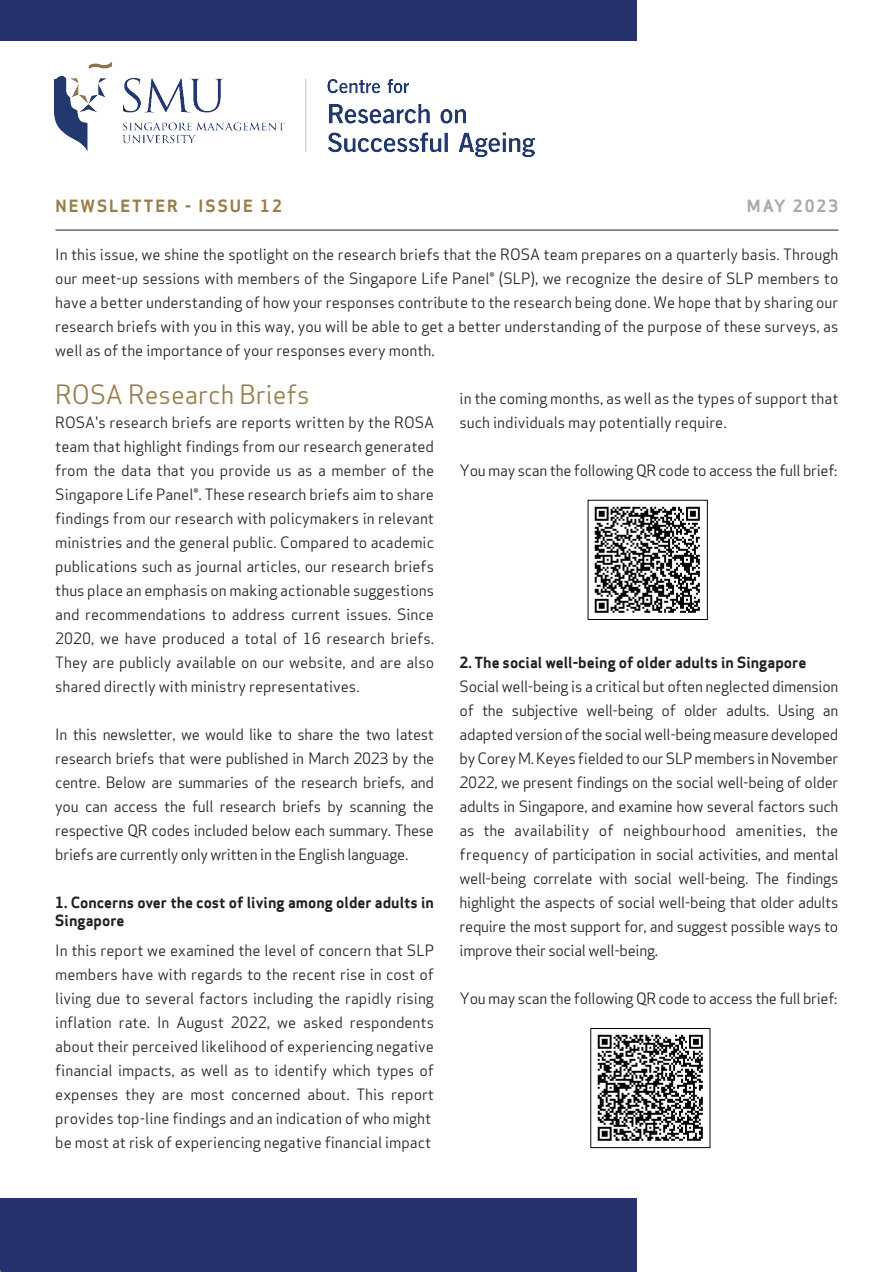
<style>
.page{position:relative;width:893px;height:1272px;background:#fff}
.page>*{position:absolute;margin:0;border:0;box-sizing:border-box;transform-origin:0 0}
.t1{font:25.5px "Apex Sans";color:#987c4c}
.t2{font:16.5px "Apex Sans Bold T";letter-spacing:.12em;color:#987c4c}
.t3{font:16.5px "Apex Sans Bold T";letter-spacing:.12em;color:#a8a9ad}
.t4{font:15px/24px "Apex Sans";color:#231f20;text-align:justify}
.t5{font:15px/18px "Apex Sans Bold T";color:#231f20}
.t6{font:15px "Apex Sans";letter-spacing:-.02em;color:#231f20}
</style>
<div class="page">
<div style="left:0;top:1198px;width:636px;height:74px;background:#25326e"></div>
<img style="left:55px;top:62px;width:479px;height:95px">
<div style="left:0;top:0;width:636px;height:41px;background:#25326e"></div>
<hr style="left:55px;top:230px;width:783px;height:1px;background:#231f20">
<img style="left:594px;top:506px;width:106px;height:107px">
<img style="left:597px;top:1034px;width:106px;height:107px">
<div style="left:590px;top:1028px;width:120px;height:120px;border:1px solid #040503"></div>
<p class="t2" style="left:55px;top:195px;width:228px">NEWSLETTER - ISSUE 12</p>
<p class="t3" style="left:746px;top:195px;width:93px">MAY 2023</p>
<p class="t4" style="left:55px;top:241px;width:784px">In this issue, we shine the spotlight on the research briefs that the ROSA team prepares on a quarterly basis. Through our meet-up sessions with members of the Singapore Life Panel® (SLP), we recognize the desire of SLP members to have a better understanding of how your responses contribute to the research being done. We hope that by sharing our research briefs with you in this way, you will be able to get a better understanding of the purpose of these surveys, as well as of the importance of your responses every month.</p>
<h1 class="t1" style="left:55px;top:373px;width:255px">ROSA Research Briefs</h1>
<p class="t4" style="left:55px;top:409px;width:380px">ROSA's research briefs are reports written by the ROSA team that highlight findings from our research generated from the data that you provide us as a member of the Singapore Life Panel®. These research briefs aim to share findings from our research with policymakers in relevant ministries and the general public. Compared to academic publications such as journal articles, our research briefs thus place an emphasis on making actionable suggestions and recommendations to address current issues. Since 2020, we have produced a total of 16 research briefs.<br>They are publicly available on our website, and are also shared directly with ministry representatives.</p>
<p class="t4" style="left:55px;top:721px;width:380px">In this newsletter, we would like to share the two latest research briefs that were published in March 2023 by the centre. Below are summaries of the research briefs, and you can access the full research briefs by scanning the respective QR codes included below each summary. These briefs are currently only written in the English language.</p>
<p class="t5" style="left:55px;top:893px;width:380px">1. Concerns over the cost of living among older adults in<br>Singapore</p>
<p class="t4" style="left:55px;top:937px;width:380px;text-align:left">In this report we examined the level of concern that SLP members have with regards to the recent rise in cost of living due to several factors including the rapidly rising inflation rate. In August 2022, we asked respondents about their perceived likelihood of experiencing negative financial impacts, as well as to identify which types of expenses they are most concerned about. This report provides top-line findings and an indication of who might be most at risk of experiencing negative financial impact</p>
<p class="t4" style="left:459px;top:385px;width:380px">in the coming months, as well as the types of support that such individuals may potentially require.</p>
<p class="t6" style="left:459px;top:458px;width:379px">You may scan the following QR code to access the full brief:</p>
<p class="t5" style="left:459px;top:653px;width:348px">2. The social well-being of older adults in Singapore</p>
<p class="t4" style="left:459px;top:673px;width:380px">Social well-being is a critical but often neglected dimension of the subjective well-being of older adults. Using an adapted version of the social well-being measure developed by Corey M. Keyes fielded to our SLP members in November 2022, we present findings on the social well-being of older adults in Singapore, and examine how several factors such as the availability of neighbourhood amenities, the frequency of participation in social activities, and mental well-being correlate with social well-being. The findings highlight the aspects of social well-being that older adults require the most support for, and suggest possible ways to improve their social well-being.</p>
<p class="t6" style="left:459px;top:986px;width:379px">You may scan the following QR code to access the full brief:</p>
</div>
